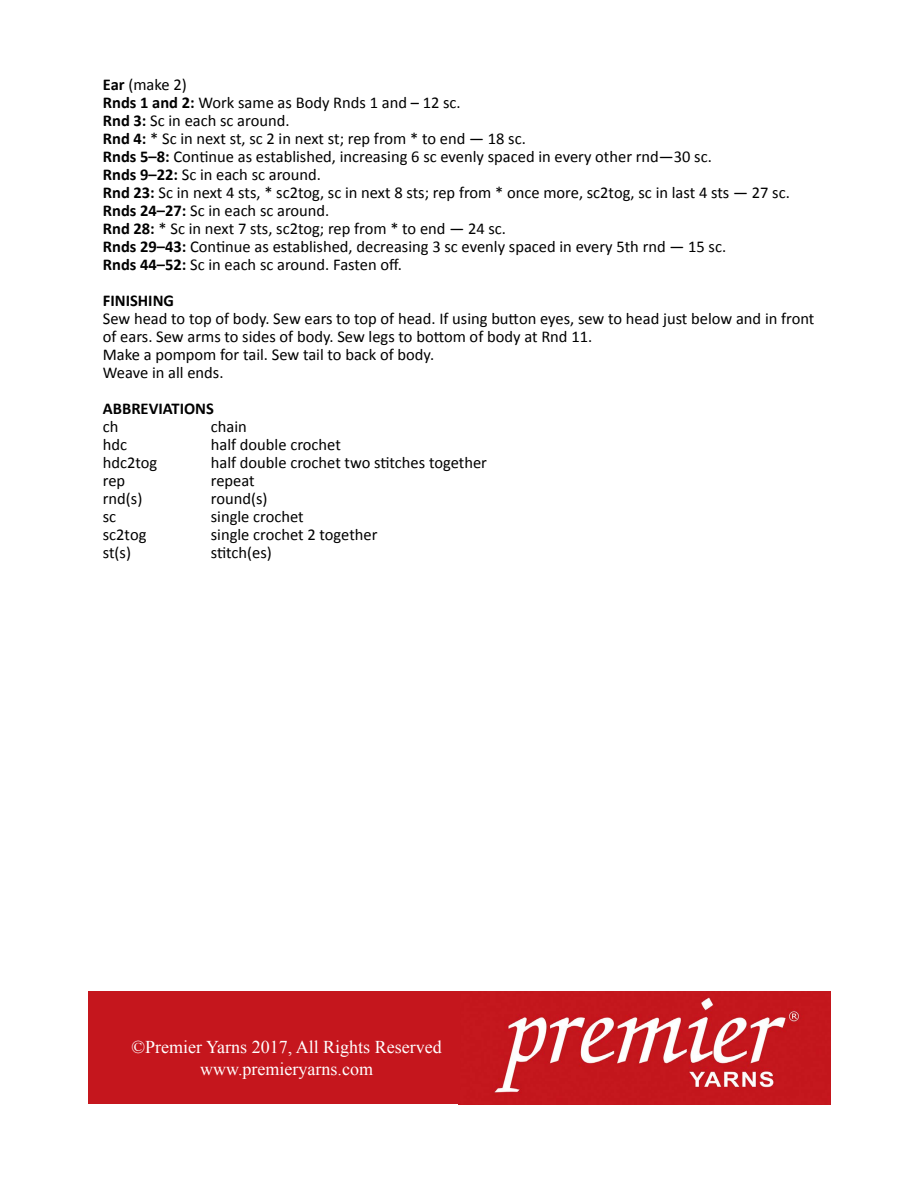
<style>
.page{position:relative;width:918px;height:1188px;background:#fff}
.page>*{position:absolute;margin:0;border:0;box-sizing:border-box;transform-origin:0 0}
.t1{font:18px/21.6px "Times New Roman";color:#fff;text-align:center}
.t2{font:16.5px/18px "Calibri";color:#000}
.t3{font:700 16.5px "Calibri";color:#000}
.s1{font-weight:700}
</style>
<div class="page">
<img style="left:460px;top:991px;width:370px;height:113px">
<div style="left:88px;top:991px;width:372px;height:113px;background:#c5161d"></div>
<p class="t2" style="left:103px;top:75px;width:688px"><span class="s1">Ear</span> (make 2)<br><span class="s1">Rnds 1 and 2:</span> Work same as Body Rnds 1 and – 12 sc.<br><span class="s1">Rnd 3:</span> Sc in each sc around.<br><span class="s1">Rnd 4:</span> * Sc in next st, sc 2 in next st; rep from * to end — 18 sc.<br><span class="s1">Rnds 5–8:</span> Continue as established, increasing 6 sc evenly spaced in every other rnd—30 sc.<br><span class="s1">Rnds 9–22:</span> Sc in each sc around.<br><span class="s1">Rnd 23:</span> Sc in next 4 sts, * sc2tog, sc in next 8 sts; rep from * once more, sc2tog, sc in last 4 sts — 27 sc.<br><span class="s1">Rnds 24–27:</span> Sc in each sc around.<br><span class="s1">Rnd 28:</span> * Sc in next 7 sts, sc2tog; rep from * to end — 24 sc.<br><span class="s1">Rnds 29–43:</span> Continue as established, decreasing 3 sc evenly spaced in every 5th rnd — 15 sc.<br><span class="s1">Rnds 44–52:</span> Sc in each sc around. Fasten off.</p>
<p class="t3" style="left:103px;top:290px;width:73px">FINISHING</p>
<p class="t2" style="left:103px;top:309px;width:713px">Sew head to top of body. Sew ears to top of head. If using button eyes, sew to head just below and in front of ears. Sew arms to sides of body. Sew legs to bottom of body at Rnd 11.<br>Make a pompom for tail. Sew tail to back of body.<br>Weave in all ends.</p>
<p class="t3" style="left:103px;top:398px;width:113px">ABBREVIATIONS</p>
<p class="t2" style="left:103px;top:417px;width:17px">ch</p>
<p class="t2" style="left:211px;top:417px;width:37px">chain</p>
<p class="t2" style="left:103px;top:435px;width:26px">hdc</p>
<p class="t2" style="left:211px;top:435px;width:132px">half double crochet</p>
<p class="t2" style="left:103px;top:453px;width:56px">hdc2tog</p>
<p class="t2" style="left:211px;top:453px;width:278px">half double crochet two stitches together</p>
<p class="t2" style="left:103px;top:471px;width:24px">rep</p>
<p class="t2" style="left:211px;top:471px;width:45px">repeat</p>
<p class="t2" style="left:103px;top:489px;width:41px">rnd(s)</p>
<p class="t2" style="left:211px;top:489px;width:58px">round(s)</p>
<p class="t2" style="left:103px;top:507px;width:15px">sc</p>
<p class="t2" style="left:211px;top:507px;width:94px">single crochet</p>
<p class="t2" style="left:103px;top:525px;width:45px">sc2tog</p>
<p class="t2" style="left:211px;top:525px;width:168px">single crochet 2 together</p>
<p class="t2" style="left:103px;top:543px;width:30px">st(s)</p>
<p class="t2" style="left:211px;top:543px;width:63px">stitch(es)</p>
<p class="t1" style="left:132px;top:1036px;width:312px">©Premier Yarns 2017, All Rights Reserved www.premieryarns.com</p>
</div>
